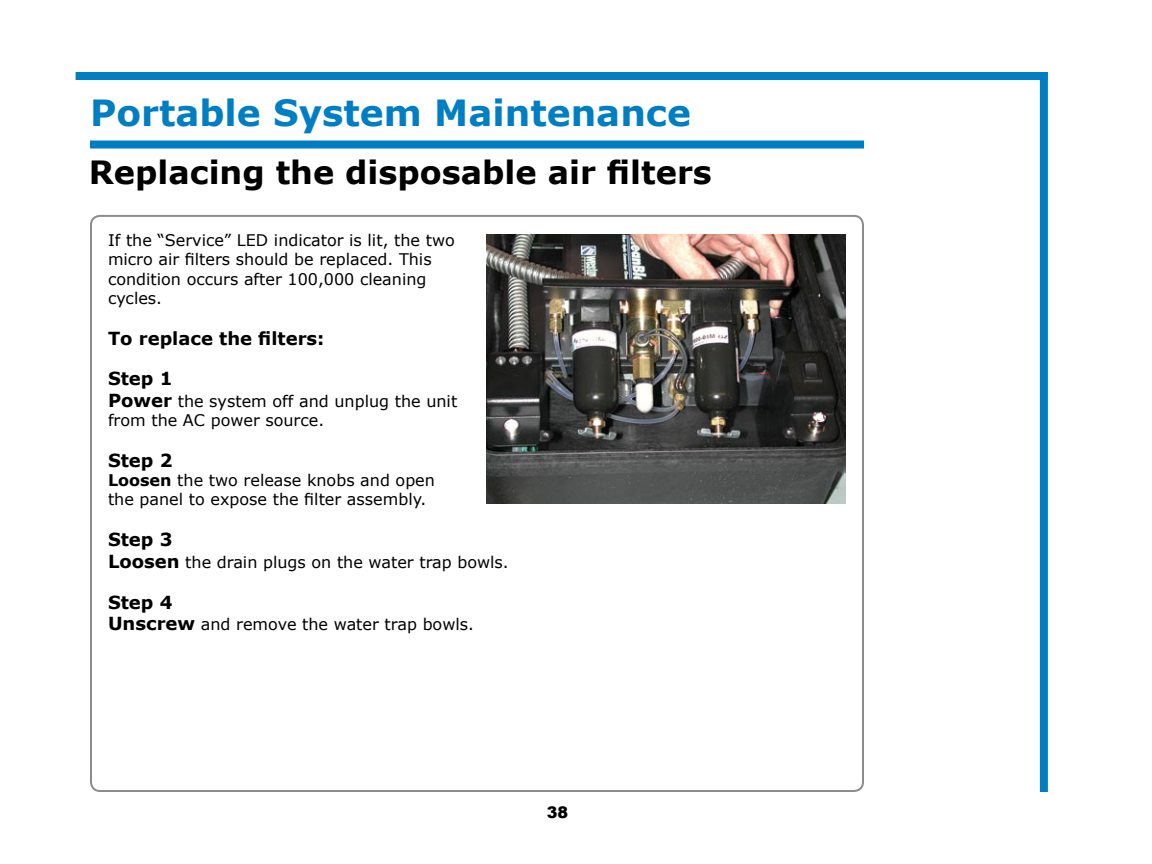
<style>
.page{position:relative;width:1152px;height:864px;background:#fff}
.page>*{position:absolute;margin:0;border:0;box-sizing:border-box;transform-origin:0 0}
.t1{font:700 36px "Verdana";color:#007ec4}
.t2{font:700 32px "Verdana";color:#000}
.t3{font:700 18px "Verdana";color:#000}
.t4{font:16px/19.2px "Verdana";color:#000}
.t5{font:900 16px "Arial";color:#000}
.s1{font-weight:700;font-size:18px}
.s2{font-weight:700}
</style>
<div class="page">
<div style="left:76px;top:72px;width:972px;height:8px;background:#007ec4"></div>
<div style="left:1040px;top:72px;width:8px;height:720px;background:#007ec4"></div>
<div style="left:90px;top:140px;width:774px;height:8px;background:#007ec4"></div>
<div style="left:719px;top:565px;width:70px;height:95px;border:2px solid #fff;border-radius:50%"></div>
<div style="left:862px;top:565px;width:70px;height:95px;border:2px solid #fff;border-radius:50%"></div>
<img style="left:486px;top:234px;width:360px;height:270px">
<h1 class="t1" style="left:90px;top:90px;width:603px">Portable System Maintenance</h1>
<h2 class="t2" style="left:89px;top:152px;width:625px">Replacing the disposable air filters</h2>
<p class="t4" style="left:108px;top:230px;width:348px">If the “Service” LED indicator is lit, the two micro air filters should be replaced. This condition occurs after 100,000 cleaning cycles.</p>
<p class="t3" style="left:108px;top:327px;width:218px">To replace the filters:</p>
<p class="t3" style="left:108px;top:367px;width:66px">Step 1</p>
<p class="t4" style="left:108px;top:391px;width:351px"><span class="s1">Power</span> the system off and unplug the unit from the AC power source.</p>
<p class="t3" style="left:108px;top:449px;width:66px">Step 2</p>
<p class="t4" style="left:108px;top:470px;width:328px"><span class="s2">Loosen</span> the two release knobs and open the panel to expose the filter assembly.</p>
<p class="t3" style="left:108px;top:528px;width:66px">Step 3</p>
<p class="t4" style="left:108px;top:552px;width:402px"><span class="s1">Loosen</span> the drain plugs on the water trap bowls.</p>
<p class="t3" style="left:108px;top:591px;width:66px">Step 4</p>
<p class="t4" style="left:108px;top:614px;width:367px"><span class="s1">Unscrew</span> and remove the water trap bowls.</p>
<p class="t5" style="left:547px;top:800px;width:12px">38</p>
</div>
